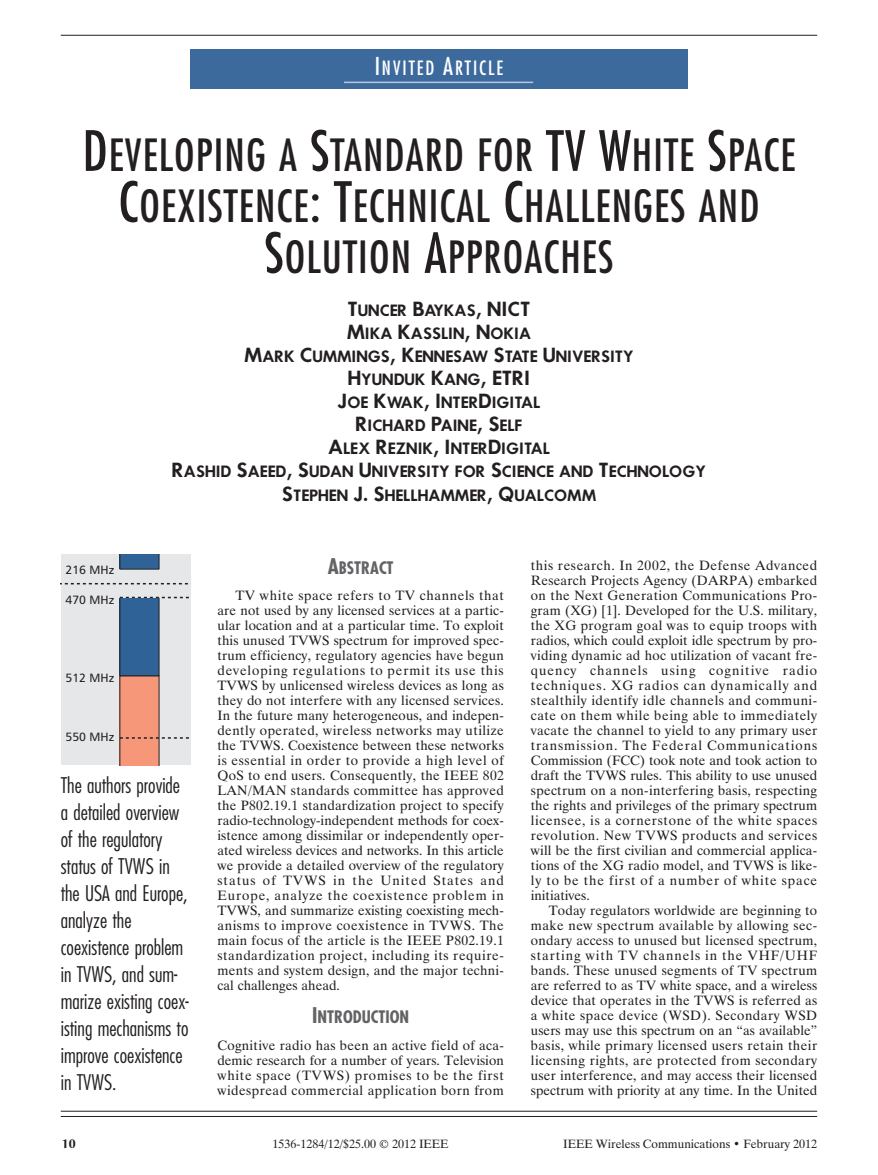
<style>
.page{position:relative;width:878px;height:1175px;background:#fff}
.page>*{position:absolute;margin:0;border:0;box-sizing:border-box;transform-origin:0 0}
.t1{font:condensed 43.2px/51px "Futura";letter-spacing:.025em;color:#231f20;text-align:center}
.t2{font:300 condensed 21px/27px "Futura";color:#231f20}
.t3{font:condensed 19.2px "Futura";letter-spacing:.105em;color:#fff}
.t4{font:700 condensed 16.8px "Futura";color:#636366}
.t5{font:600 14.4px/23.1px "Futura";color:#231f20;text-align:center}
.t6{font:13.5px/15px "Dutch 801 BT";letter-spacing:.02em;color:#231f20;text-align:justify}
.t7{font:12px "Dutch 801 BT";color:#231f20}
.t8{font:12px "Humanist 777 BT Roman B";color:#231f20}
.t9{font:700 12px "Christiana";color:#231f20}
.s1{font-size:24px}
.s2{font-size:54px}
.s3{font-size:18px}
.s4{font-size:21px}
</style>
<div class="page">
<hr style="left:61px;top:1116px;width:756px;height:1px;background:#231f20">
<hr style="left:61px;top:1110px;width:756px;height:1px;background:#231f20">
<hr style="left:61px;top:35px;width:756px;height:1px;background:#231f20">
<div style="left:61px;top:554px;width:129px;height:211px;background:#e6e7e9"></div>
<svg style="left:61px;top:583px;width:127px;height:1px"></svg>
<svg style="left:119px;top:554px;width:40px;height:15px"></svg>
<svg style="left:159px;top:597px;width:30px;height:1px"></svg>
<svg style="left:119px;top:675px;width:70px;height:90px"></svg>
<div style="left:120px;top:598px;width:39px;height:77px;background:#2f6397"></div>
<div style="left:119px;top:597px;width:40px;height:79px;border:1px solid #231f20"></div>
<div style="left:190px;top:49px;width:497px;height:40px;background:#3c6a9d"></div>
<hr style="left:344px;top:82px;width:189px;height:1px;background:#b9c5dc">
<h3 class="t3" style="left:374px;top:59px;width:130px"><span class="s1">I</span>NVITED <span class="s1">A</span>RTICLE</h3>
<h1 class="t1" style="left:82px;top:133px;width:714px"><span class="s2">D</span>EVELOPING A <span class="s2">S</span>TANDARD FOR <span class="s2">TV W</span>HITE <span class="s2">S</span>PACE<br><span class="s2">C</span>OEXISTENCE<span class="s2">: T</span>ECHNICAL <span class="s2">C</span>HALLENGES AND<br><span class="s2">S</span>OLUTION <span class="s2">A</span>PPROACHES</h1>
<p class="t5" style="left:172px;top:299px;width:535px"><span class="s3">T</span>UNCER <span class="s3">B</span>AYKAS<span class="s3">, NICT<br>M</span>IKA <span class="s3">K</span>ASSLIN<span class="s3">, N</span>OKIA<br><span class="s3">M</span>ARK <span class="s3">C</span>UMMINGS<span class="s3">, K</span>ENNESAW <span class="s3">S</span>TATE <span class="s3">U</span>NIVERSITY<br><span class="s3">H</span>YUNDUK <span class="s3">K</span>ANG<span class="s3">, ETRI<br>J</span>OE <span class="s3">K</span>WAK<span class="s3">, I</span>NTER<span class="s3">D</span>IGITAL<br><span class="s3">R</span>ICHARD <span class="s3">P</span>AINE<span class="s3">, S</span>ELF<br><span class="s3">A</span>LEX <span class="s3">R</span>EZNIK<span class="s3">, I</span>NTER<span class="s3">D</span>IGITAL<br><span class="s3">R</span>ASHID <span class="s3">S</span>AEED<span class="s3">, S</span>UDAN <span class="s3">U</span>NIVERSITY FOR <span class="s3">S</span>CIENCE AND <span class="s3">T</span>ECHNOLOGY<br><span class="s3">S</span>TEPHEN <span class="s3">J. S</span>HELLHAMMER<span class="s3">, Q</span>UALCOMM</p>
<p class="t8" style="left:65px;top:564px;width:50px">216 MHz</p>
<p class="t8" style="left:65px;top:595px;width:50px">470 MHz</p>
<p class="t8" style="left:65px;top:673px;width:50px">512 MHz</p>
<p class="t8" style="left:65px;top:732px;width:50px">550 MHz</p>
<h2 class="t2" style="left:61px;top:773px;width:129px">The authors provide a detailed overview of the regulatory status of TVWS in the USA and Europe, analyze the coexistence problem in TVWS, and sum&shy;marize existing coex&shy;isting mechanisms to improve coexistence in TVWS.</h2>
<p class="t4" style="left:328px;top:560px;width:67px"><span class="s4">A</span>BSTRACT</p>
<p class="t6" style="left:217px;top:589px;width:288px;text-indent:18px">TV white space refers to TV channels that are not used by any licensed services at a partic&shy;ular location and at a particular time. To exploit this unused TVWS spectrum for improved spec&shy;trum efficiency, regulatory agencies have begun developing regulations to permit its use this TVWS by unlicensed wireless devices as long as they do not interfere with any licensed services.<br>In the future many heterogeneous, and indepen&shy;dently operated, wireless networks may utilize the TVWS. Coexistence between these networks is essential in order to provide a high level of QoS to end users. Consequently, the IEEE 802<br>LAN/MAN standards committee has approved the P802.19.1 standardization project to specify radio-technology-independent methods for coex&shy;istence among dissimilar or independently oper&shy;ated wireless devices and networks. In this article we provide a detailed overview of the regulatory status of TVWS in the United States and Europe, analyze the coexistence problem in TVWS, and summarize existing coexisting mech&shy;anisms to improve coexistence in TVWS. The main focus of the article is the IEEE P802.19.1 standardization project, including its require&shy;ments and system design, and the major techni&shy;cal challenges ahead.</p>
<p class="t4" style="left:312px;top:1009px;width:98px"><span class="s4">I</span>NTRODUCTION</p>
<p class="t6" style="left:217px;top:1039px;width:288px">Cognitive radio has been an active field of aca&shy;demic research for a number of years. Television white space (TVWS) promises to be the first widespread commercial application born from</p>
<p class="t6" style="left:531px;top:559px;width:288px">this research. In 2002, the Defense Advanced Research Projects Agency (DARPA) embarked on the Next Generation Communications Pro&shy;gram (XG) [1]. Developed for the U.S. military, the XG program goal was to equip troops with radios, which could exploit idle spectrum by pro&shy;viding dynamic ad hoc utilization of vacant fre&shy;quency channels using cognitive radio techniques. XG radios can dynamically and stealthily identify idle channels and communi&shy;cate on them while being able to immediately vacate the channel to yield to any primary user transmission. The Federal Communications Commission (FCC) took note and took action to draft the TVWS rules. This ability to use unused spectrum on a non-interfering basis, respecting the rights and privileges of the primary spectrum licensee, is a cornerstone of the white spaces revolution. New TVWS products and services will be the first civilian and commercial applica&shy;tions of the XG radio model, and TVWS is like&shy;ly to be the first of a number of white space initiatives.</p>
<p class="t6" style="left:531px;top:904px;width:288px;text-indent:18px">Today regulators worldwide are beginning to make new spectrum available by allowing sec&shy;ondary access to unused but licensed spectrum, starting with TV channels in the VHF/UHF bands. These unused segments of TV spectrum are referred to as TV white space, and a wireless device that operates in the TVWS is referred as a white space device (WSD). Secondary WSD users may use this spectrum on an “as available” basis, while primary licensed users retain their licensing rights, are protected from secondary user interference, and may access their licensed spectrum with priority at any time. In the United</p>
<p class="t9" style="left:62px;top:1138px;width:15px">10</p>
<p class="t7" style="left:272px;top:1139px;width:177px">1536-1284/12/$25.00 © 2012 IEEE</p>
<p class="t7" style="left:563px;top:1139px;width:255px">IEEE Wireless Communications • February 2012</p>
</div>
